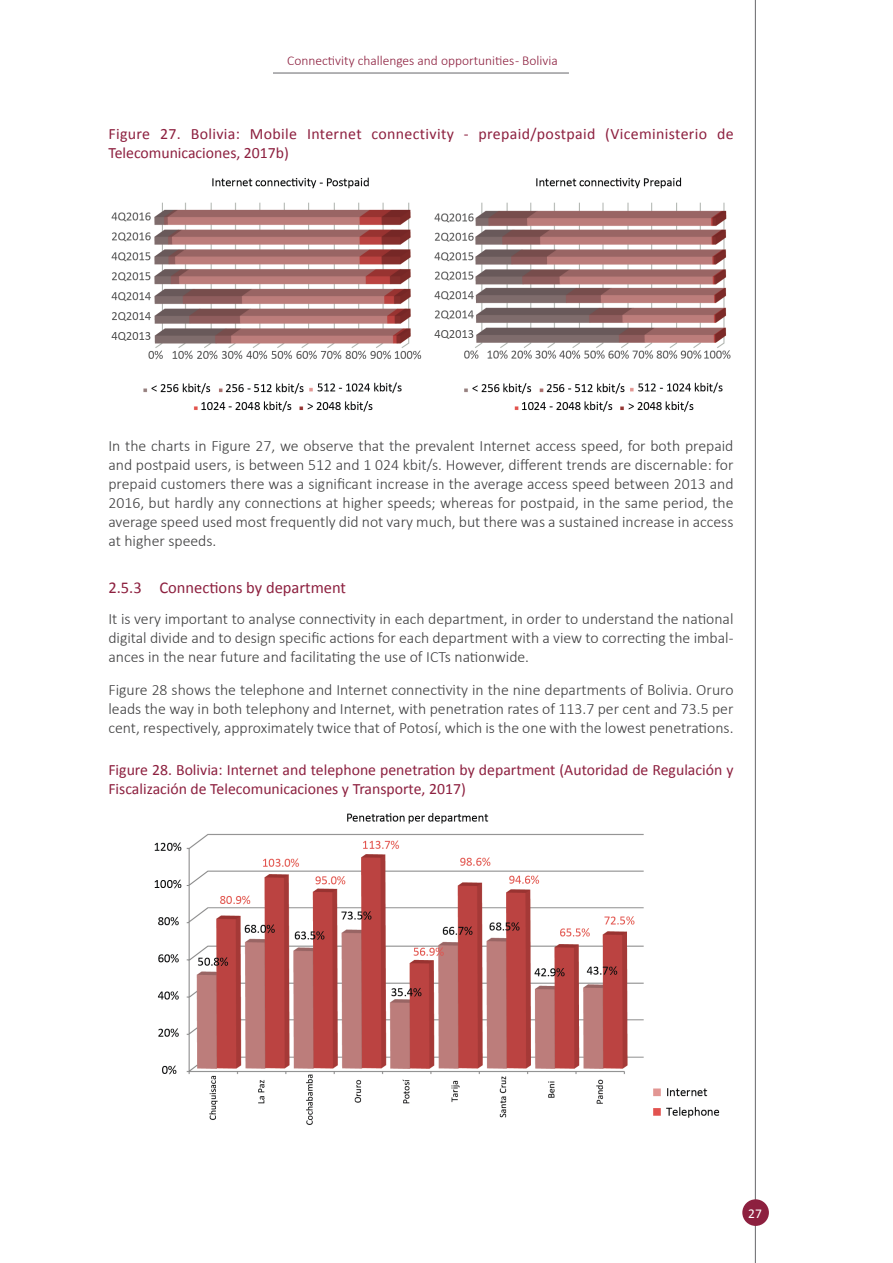
<style>
.page{position:relative;width:893px;height:1263px;background:#fff}
.page>*{position:absolute;margin:0;border:0;box-sizing:border-box;transform-origin:0 0}
.Heading_3{font:16.5px "Calibri";color:#8d203f}
.t1{font:300 15.75px/18.9px "Calibri";color:#3e3e3f;text-align:justify}
.Figure_title{font:15.75px/18.9px "Calibri";color:#8d203f}
.Figure_title-2{font:15.75px/18.9px "Calibri";letter-spacing:.02em;color:#8d203f}
.t2{font:300 13.5px "Calibri";color:#8d203f}
.t3{font:13.5px "Calibri";color:#fff}
</style>
<div class="page">
<hr style="left:755px;top:0;width:1px;height:1263px;background:#67676a">
<div style="left:742px;top:1199px;width:27px;height:27px;background:#8d203f;border-radius:50%"></div>
<hr style="left:273px;top:73px;width:296px;height:1px;background:#67676a">
<img style="left:111px;top:177px;width:620px;height:235px">
<img style="left:154px;top:813px;width:566px;height:312px">
<p class="t2" style="left:287px;top:52px;width:272px">Connectivity challenges and opportunities - Bolivia</p>
<p class="Figure_title-2" style="left:108px;top:124px;width:627px">Figure 27. Bolivia: Mobile Internet connectivity - prepaid/postpaid (Viceministerio de<br>Telecomunicaciones, 2017b)</p>
<p class="t1" style="left:108px;top:436px;width:627px">In the charts in Figure 27, we observe that the prevalent Internet access speed, for both prepaid and postpaid users, is between 512 and 1 024 kbit/s. However, different trends are discernable: for prepaid customers there was a significant increase in the average access speed between 2013 and 2016, but hardly any connections at higher speeds; whereas for postpaid, in the same period, the average speed used most frequently did not vary much, but there was a sustained increase in access at higher speeds.</p>
<h3 class="Heading_3" style="left:108px;top:576px;width:239px">2.5.3 Connections by department</h3>
<p class="t1" style="left:108px;top:609px;width:627px">It is very important to analyse connectivity in each department, in order to understand the national digital divide and to design specific actions for each department with a view to correcting the imbal&shy;ances in the near future and facilitating the use of ICTs nationwide.</p>
<p class="t1" style="left:108px;top:680px;width:627px">Figure 28 shows the telephone and Internet connectivity in the nine departments of Bolivia. Oruro leads the way in both telephony and Internet, with penetration rates of 113.7 per cent and 73.5 per cent, respectively, approximately twice that of Potosí, which is the one with the lowest penetrations.</p>
<p class="Figure_title" style="left:108px;top:760px;width:627px">Figure 28. Bolivia: Internet and telephone penetration by department (Autoridad de Regulación y<br>Fiscalización de Telecomunicaciones y Transporte, 2017)</p>
<p class="t3" style="left:748px;top:1204px;width:15px">27</p>
</div>
